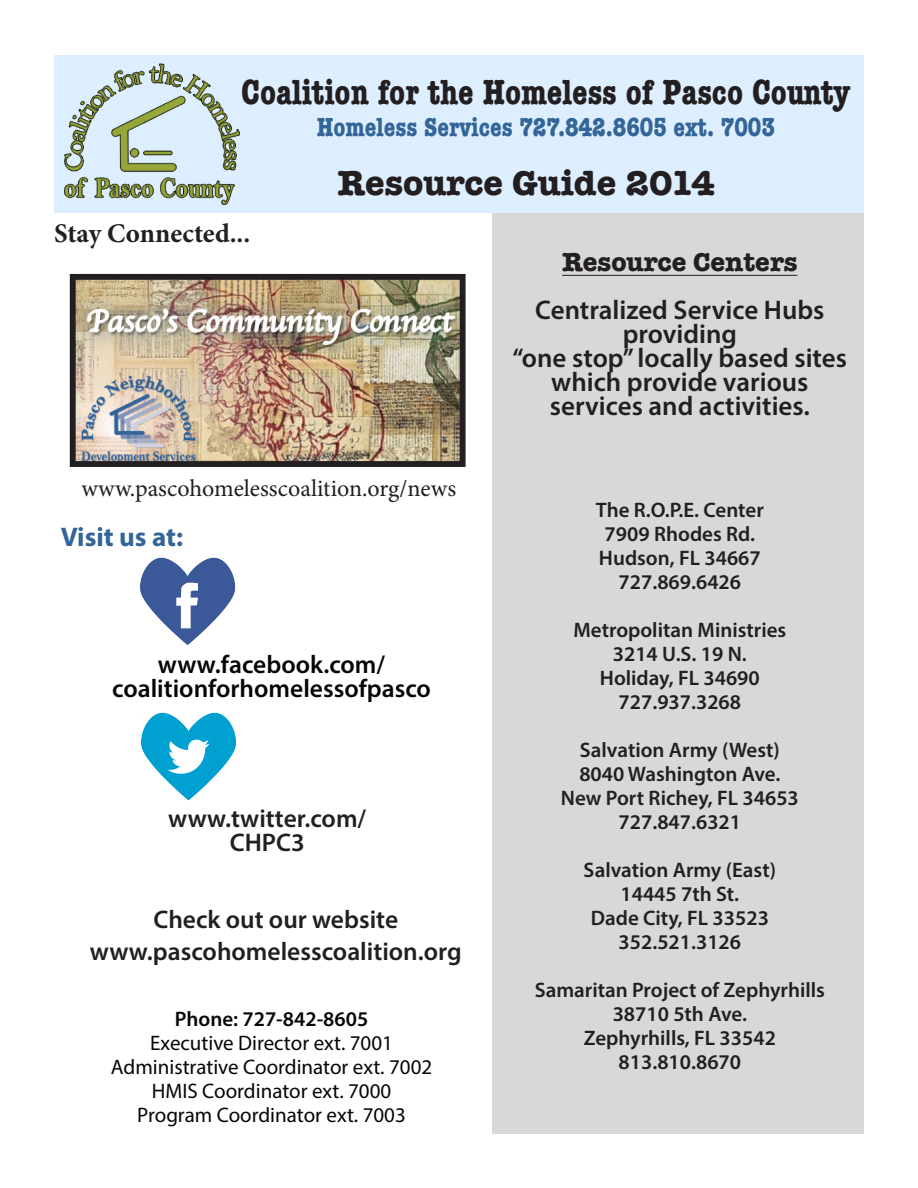
<style>
.page{position:relative;width:918px;height:1188px;background:#fff}
.page>*{position:absolute;margin:0;border:0;box-sizing:border-box;transform-origin:0 0}
.t1{font:700 condensed 36px "American Typewriter";color:#231f20}
.t2{font:700 36px "American Typewriter";color:#231f20}
.t3{font:600 27px/24px "Myriad Pro";color:#231f20;text-align:center}
.t4{font:700 condensed 27px "American Typewriter";color:#336598}
.t5{font:700 27px "Minion Pro";color:#231f20}
.t6{font:700 27px "American Typewriter";color:#231f20}
.t7{font:700 27px "Myriad Pro";color:#336598}
.t8{font:600 25.5px/24px "Myriad Pro";color:#231f20;text-align:center}
.t9{font:600 25.5px/24px "Myriad Pro";color:#070607;text-align:center}
.t10{font:24px "Minion Pro";color:#231f20}
.t11{font:600 21px/24px "Myriad Pro";color:#231f20;text-align:center}
.t12{font:21px/24px "Myriad Pro";color:#090608;text-align:center}
.t13{font:600 21px "Myriad Pro";color:#090608}
</style>
<div class="page">
<div style="left:54px;top:56px;width:810px;height:157px;background:#def"></div>
<img style="left:54px;top:55px;width:196px;height:150px">
<div style="left:493px;top:213px;width:371px;height:921px;background:#d8d8d8"></div>
<img style="left:77px;top:281px;width:382px;height:179px">
<div style="left:70px;top:274px;width:396px;height:193px;border:6px solid #231f20"></div>
<img style="left:140px;top:558px;width:96px;height:87px">
<img style="left:141px;top:712px;width:95px;height:88px">
<hr style="left:562px;top:275px;width:236px;height:1px;background:#231f20">
<h1 class="t1" style="left:241px;top:63px;width:611px">Coalition for the Homeless of Pasco County</h1>
<p class="t4" style="left:317px;top:106px;width:460px">Homeless Services 727.842.8605 ext. 7003</p>
<p class="t5" style="left:54px;top:214px;width:198px">Stay Connected...</p>
<h1 class="t2" style="left:338px;top:152px;width:379px">Resource Guide 2014</h1>
<p class="t6" style="left:562px;top:238px;width:237px">Resource Centers</p>
<p class="t3" style="left:513px;top:297px;width:336px">Centralized Service Hubs providing<br>“one stop” locally based sites which provide various services and activities.</p>
<p class="t10" style="left:82px;top:473px;width:376px">www.pascohomelesscoalition.org/news</p>
<p class="t7" style="left:61px;top:520px;width:124px">Visit us at:</p>
<p class="t9" style="left:112px;top:651px;width:320px">www.facebook.com/ coalitionforhomelessofpasco</p>
<p class="t8" style="left:168px;top:805px;width:200px">www.twitter.com/<br>CHPC3</p>
<p class="t8" style="left:90px;top:903px;width:373px;line-height:31.5px">Check out our website www.pascohomelesscoalition.org</p>
<p class="t13" style="left:175px;top:1006px;width:195px">Phone: 727-842-8605</p>
<p class="t12" style="left:111px;top:1031px;width:323px">Executive Director ext. 7001<br>Administrative Coordinator ext. 7002<br>HMIS Coordinator ext. 7000<br>Program Coordinator ext. 7003</p>
<p class="t11" style="left:596px;top:497px;width:169px">The R.O.P.E. Center<br>7909 Rhodes Rd.<br>Hudson, FL 34667<br>727.869.6426</p>
<p class="t11" style="left:573px;top:617px;width:215px">Metropolitan Ministries<br>3214 U.S. 19 N.<br>Holiday, FL 34690<br>727.937.3268</p>
<p class="t11" style="left:561px;top:737px;width:240px">Salvation Army (West)<br>8040 Washington Ave.<br>New Port Richey, FL 34653<br>727.847.6321</p>
<p class="t11" style="left:584px;top:857px;width:194px">Salvation Army (East)<br>14445 7th St.<br>Dade City, FL 33523<br>352.521.3126</p>
<p class="t11" style="left:535px;top:977px;width:292px">Samaritan Project of Zephyrhills<br>38710 5th Ave.<br>Zephyrhills, FL 33542<br>813.810.8670</p>
</div>
